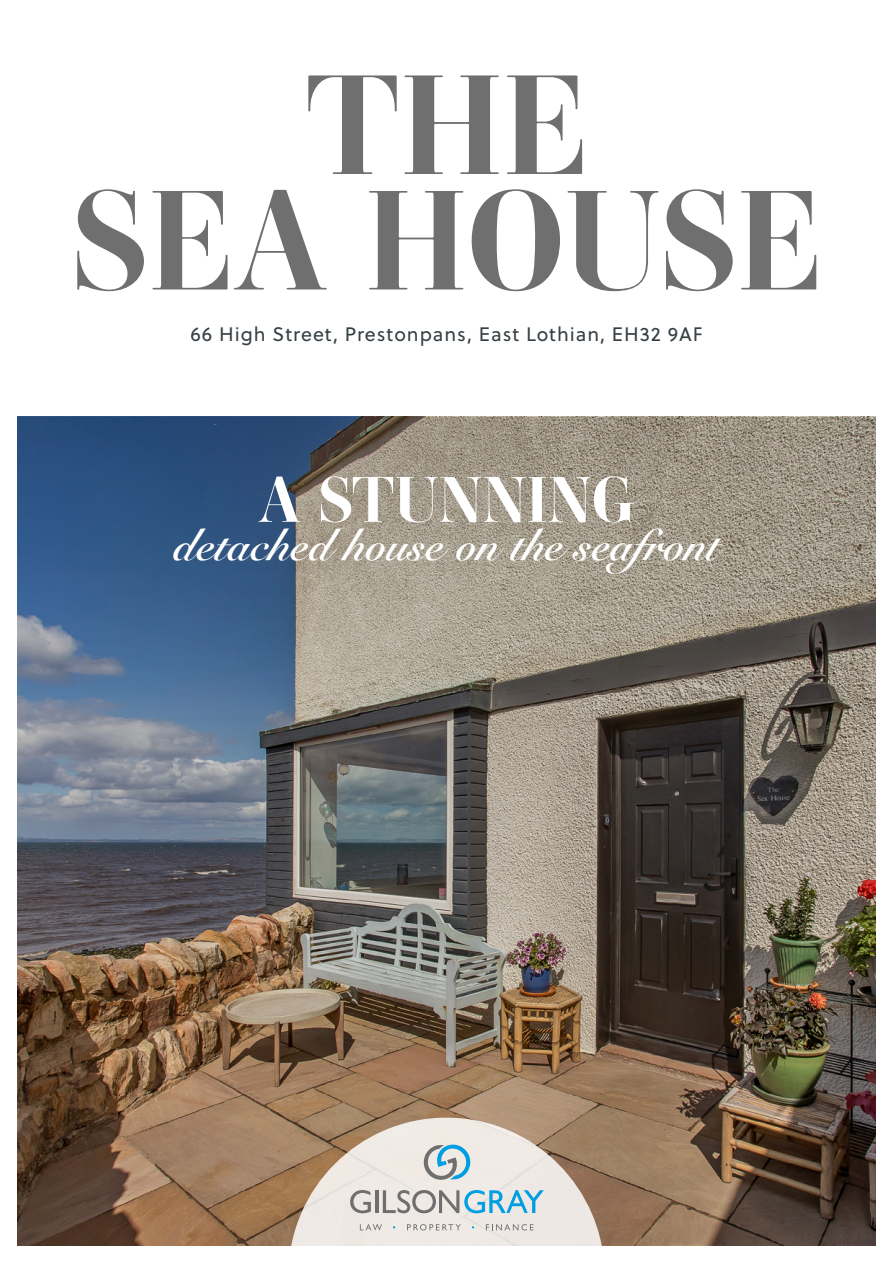
<style>
.page{position:relative;width:893px;height:1263px;background:#fff}
.page>*{position:absolute;margin:0;border:0;box-sizing:border-box;transform-origin:0 0}
.t1{font:700 139.5px "Ambroise Std";color:#706f6f}
.t2{font:700 63.3px "Ambroise Std";color:#fff}
.t3{font:700 44.85px "Snell Roundhand";color:#fff}
.t4{font:19.5px "Soleil";letter-spacing:.05em;color:#384044}
</style>
<div class="page">
<img style="left:17px;top:417px;width:858px;height:828px">
<svg style="left:288px;top:1118px;width:317px;height:128px;background:#d4c6b9"></svg>
<svg style="left:350px;top:1190px;width:21px;height:23px"></svg>
<hr style="left:375px;top:1190px;width:3px;height:23px;background:#706f6f">
<svg style="left:383px;top:1190px;width:161px;height:23px;background:#aec7d0"></svg>
<svg style="left:422px;top:1145px;width:50px;height:37px;background:#afc7cf"></svg>
<svg style="left:360px;top:1224px;width:22px;height:6px"></svg>
<svg style="left:407px;top:1224px;width:54px;height:6px"></svg>
<svg style="left:486px;top:1224px;width:47px;height:6px"></svg>
<p class="t1" style="left:305px;top:38px;width:285px">THE</p>
<p class="t1" style="left:71px;top:153px;width:753px">SEA HOUSE</p>
<p class="t4" style="left:190px;top:320px;width:514px">66 High Street, Prestonpans, East Lothian, EH32 9AF</p>
<p class="t2" style="left:258px;top:460px;width:378px">A STUNNING</p>
<p class="t3" style="left:174px;top:513px;width:547px">detached house on the seafront</p>
</div>
